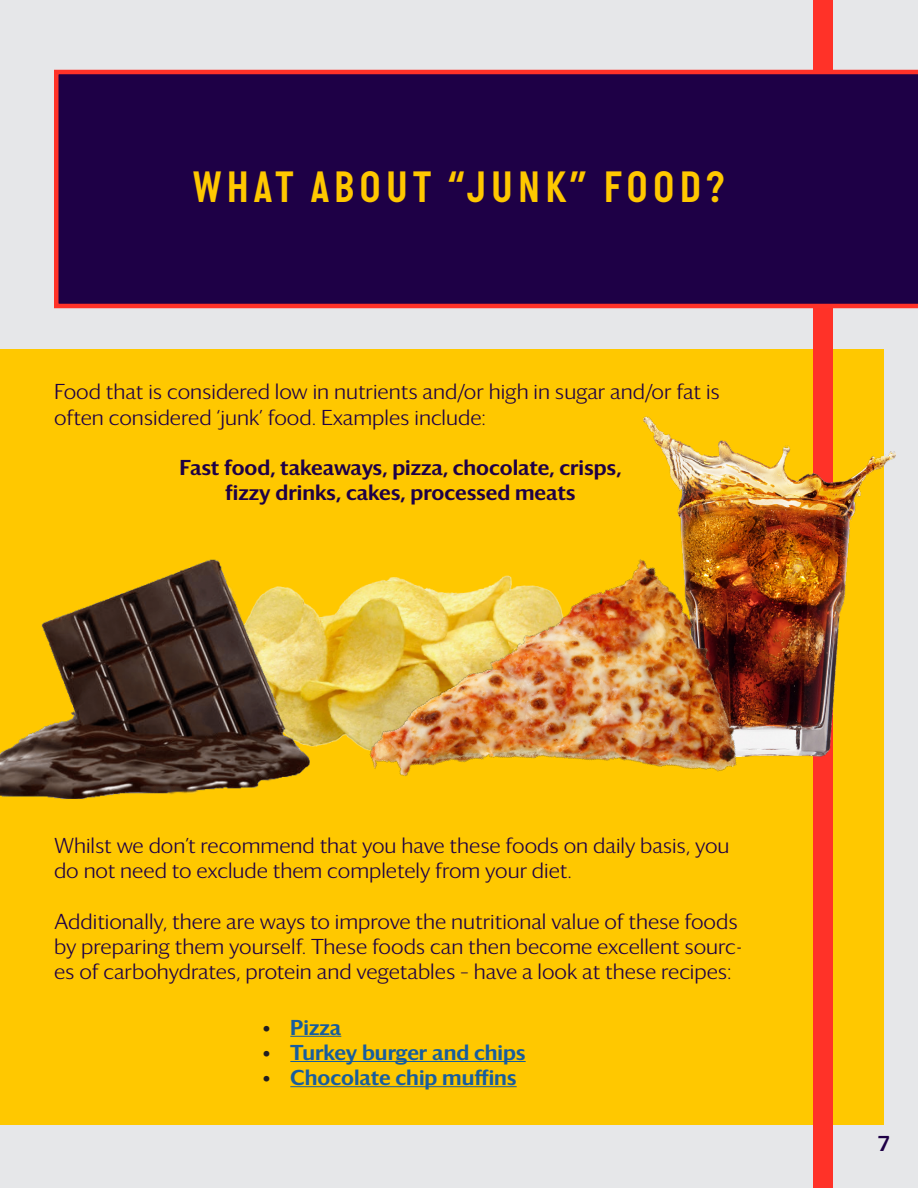
<style>
.page{position:relative;width:918px;height:1188px;background:#e6e7e9}
.page>*{position:absolute;margin:0;border:0;box-sizing:border-box;transform-origin:0 0}
.t1{font:600 45px "Italian Plate No 2";letter-spacing:.1em;color:#ffc800}
.t2{font:300 21px/25.2px "Darby Sans";color:#1e0046}
.t3{font:500 21px "Darby Sans";color:#1e0046}
.t4{font:500 21px "Darby Sans";color:#175d9e}
.s1{color:#231f20}
</style>
<div class="page">
<div style="left:0;top:349px;width:884px;height:776px;background:#ffc800"></div>
<div style="left:813px;top:0;width:20px;height:1188px;background:#ff3228"></div>
<div style="left:54px;top:70px;width:864px;height:238px;background:#1e0046"></div>
<img style="left:335px;top:600px;width:10px;height:142px">
<img style="left:0;top:559px;width:335px;height:240px">
<img style="left:643px;top:416px;width:252px;height:341px">
<img style="left:345px;top:551px;width:415px;height:225px">
<hr style="left:290px;top:1036px;width:51px;height:1px;background:#175d9e">
<hr style="left:290px;top:1061px;width:236px;height:1px;background:#175d9e">
<hr style="left:290px;top:1086px;width:227px;height:1px;background:#175d9e">
<p class="t1" style="left:193px;top:162px;width:534px">WHAT ABOUT “JUNK” FOOD?</p>
<p class="t2" style="left:54px;top:379px;width:668px">Food that is considered low in nutrients and/or high in sugar and/or fat is often considered ‘junk’ food. Examples include:</p>
<p class="t3" style="left:179px;top:452px;width:444px">Fast food, takeaways, pizza, chocolate, crisps,</p>
<p class="t3" style="left:225px;top:477px;width:352px">fizzy drinks, cakes, processed meats</p>
<p class="t2" style="left:54px;top:832px;width:677px">Whilst we don’t recommend that you have these foods on daily basis, you do not need to exclude them completely from your diet.</p>
<p class="t2" style="left:54px;top:908px;width:690px">Additionally, there are ways to improve the nutritional value of these foods by preparing them yourself. These foods can then become excellent sourc&shy;es of carbohydrates, protein and vegetables – have a look at these recipes:</p>
<p class="t4" style="left:263px;top:1011px;width:80px"><span class="s1">•</span> Pizza</p>
<p class="t4" style="left:263px;top:1037px;width:264px"><span class="s1">•</span> Turkey burger and chips</p>
<p class="t4" style="left:263px;top:1062px;width:255px"><span class="s1">•</span> Chocolate chip muffins</p>
<p class="t3" style="left:878px;top:1127px;width:13px">7</p>
</div>
